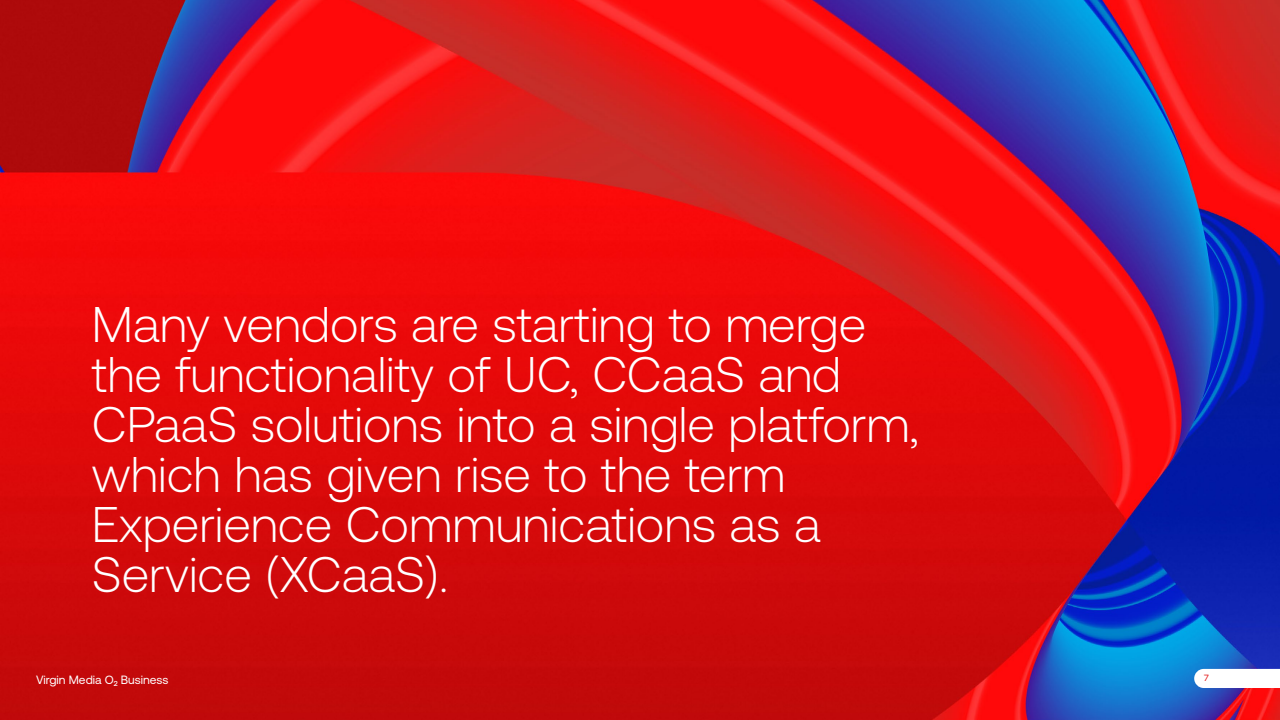
<style>
.page{position:relative;width:1280px;height:720px;background:#fff}
.page>*{position:absolute;margin:0;border:0;box-sizing:border-box;transform-origin:0 0}
.Heading_01{font:300 50px/50px "Aeonik Pro";color:#fff}
.t1{font:12px "Aeonik Pro";color:#fff}
.t2{font:9px "Aeonik Pro";color:#e10a0a}
</style>
<div class="page">
<img style="left:0;top:0;width:1280px;height:720px">
<svg style="left:1194px;top:669px;width:86px;height:19px"></svg>
<p class="Heading_01" style="left:92px;top:300px;width:829px">Many vendors are starting to merge the functionality of UC, CCaaS and<br>CPaaS solutions into a single platform, which has given rise to the term<br>Experience Communications as a<br>Service (XCaaS).</p>
<p class="t1" style="left:36px;top:674px;width:134px">Virgin Media O<sub>2</sub> Business</p>
<p class="t2" style="left:1204px;top:673px;width:6px">7</p>
</div>
